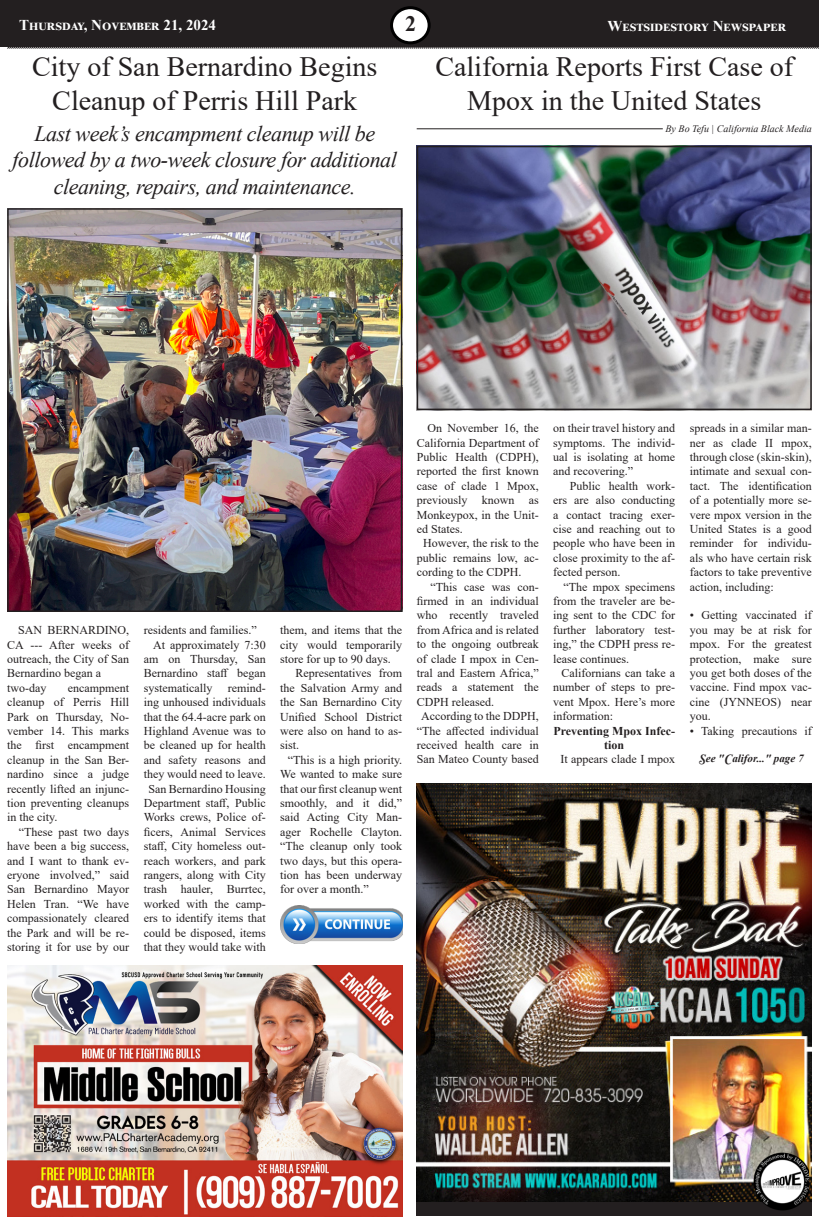
<style>
.page{position:relative;width:819px;height:1224px;background:#fff}
.page>*{position:absolute;margin:0;border:0;box-sizing:border-box;transform-origin:0 0}
.t1{font:28px/33.6px "Times New Roman";color:#231f20;text-align:center}
.t2{font:italic 22px/26.4px "Times New Roman";letter-spacing:-.02em;color:#231f20;text-align:center}
.t3{font:700 22px "Times New Roman";color:#231f20}
.t4{font:700 15px "Times New Roman";color:#fff}
.t5{font:12px/14.4px "Times New Roman";color:#231f20;text-align:justify}
.t6{font:700 12px/14.4px "Times New Roman";color:#231f20;text-align:center}
.t7{font:italic 700 11px "Times New Roman";color:#231f20}
.t8{font:italic 10px "Times New Roman";color:#231f20}
</style>
<div class="page">
<div style="left:0;top:0;width:819px;height:46px;background:#231f20"></div>
<div style="left:392px;top:8px;width:37px;height:35px;background:#fff;border-radius:50%"></div>
<div style="left:390px;top:6px;width:41px;height:38px;border:3px solid #000;border-radius:50%"></div>
<svg style="left:6px;top:44px;width:813px;height:5px"></svg>
<img style="left:7px;top:965px;width:395px;height:252px">
<div style="left:417px;top:784px;width:395px;height:432px;background:#231f20"></div>
<img style="left:417px;top:784px;width:395px;height:417px">
<img style="left:752px;top:1153px;width:56px;height:57px">
<img style="left:10px;top:211px;width:389px;height:398px">
<div style="left:7px;top:208px;width:395px;height:404px;border:2px solid #231f20"></div>
<hr style="left:417px;top:128px;width:246px;height:1px;background:#231f20">
<img style="left:420px;top:149px;width:389px;height:258px">
<div style="left:417px;top:146px;width:395px;height:264px;border:2px solid #231f20"></div>
<img style="left:280px;top:905px;width:122px;height:39px">
<p class="t4" style="left:19px;top:14px;width:198px">Thursday, November 21, 2024</p>
<h2 class="t3" style="left:405px;top:8px;width:12px">2</h2>
<p class="t4" style="left:608px;top:15px;width:180px">Westsidestory Newspaper</p>
<p class="t1" style="left:32px;top:49px;width:347px">City of San Bernardino Begins<br>Cleanup of Perris Hill Park</p>
<p class="t1" style="left:435px;top:49px;width:359px">California Reports First Case of<br>Mpox in the United States</p>
<p class="t2" style="left:34px;top:120px;width:342px">Last week’s encampment cleanup will be</p>
<p class="t2" style="left:13px;top:146px;width:386px">followed by a two-week closure for additional cleaning, repairs, and maintenance.</p>
<p class="t8" style="left:666px;top:122px;width:148px">By Bo Tefu | California Black Media</p>
<p class="t5" style="left:7px;top:623px;width:124px;text-indent:11px">SAN BERNARDINO, CA --- After weeks of outreach, the City of San Bernardino began a</p>
<p class="t5" style="left:7px;top:680px;width:41px">two-day</p>
<p class="t5" style="left:7px;top:680px;width:124px;text-indent:61px">encampment cleanup of Perris Hill Park on Thursday, No&shy;vember 14. This marks the first encampment cleanup in the San Ber&shy;nardino since a judge recently lifted an injunc&shy;tion preventing cleanups in the city.</p>
<p class="t5" style="left:7px;top:824px;width:124px;text-indent:12px">“These past two days have been a big success, and I want to thank ev&shy;eryone involved,” said San Bernardino Mayor Helen Tran. “We have compassionately cleared the Park and will be re&shy;storing it for use by our</p>
<p class="t5" style="left:144px;top:623px;width:114px">residents and families.”</p>
<p class="t5" style="left:144px;top:637px;width:124px;text-indent:9px">At approximately 7:30 am on Thursday, San Bernardino staff began systematically</p>
<p class="t5" style="left:144px;top:680px;width:124px;text-indent:84px">remind&shy;ing unhoused individuals that the 64.4-acre park on Highland Avenue was to be cleaned up for health and safety reasons and they would need to leave.</p>
<p class="t5" style="left:144px;top:781px;width:124px;text-align:center">San Bernardino Housing<br>Department staff, Public<br>Works crews, Police of&shy;ficers, Animal Services staff, City homeless out&shy;reach workers, and park rangers, along with City trash hauler, Burrtec, worked with the camp&shy;ers to identify items that could be disposed, items that they would take with</p>
<p class="t5" style="left:280px;top:623px;width:124px">them, and items that the city would temporarily store for up to 90 days.</p>
<p class="t5" style="left:280px;top:666px;width:124px;text-indent:15px">Representatives from the Salvation Army and the San Bernardino City Unified School District were also on hand to as&shy;sist.</p>
<p class="t5" style="left:280px;top:752px;width:124px;text-indent:8px">“This is a high priority.<br>We wanted to make sure that our first cleanup went smoothly, and it did,” said Acting City Man&shy;ager Rochelle Clayton. “The cleanup only took two days, but this opera&shy;tion has been underway for over a month.”</p>
<p class="t5" style="left:417px;top:421px;width:124px;text-indent:11px">On November 16, the California Department of Public Health (CDPH), reported the first known case of clade 1 Mpox, previously known as Monkeypox, in the Unit&shy;ed States.</p>
<p class="t5" style="left:417px;top:536px;width:124px;text-indent:6px">However, the risk to the public remains low, ac&shy;cording to the CDPH.</p>
<p class="t5" style="left:417px;top:579px;width:124px;text-indent:14px">“This case was con&shy;firmed in an individual who recently traveled from Africa and is related to the ongoing outbreak of clade I mpox in Cen&shy;tral and Eastern Africa,” reads a statement the CDPH released.</p>
<p class="t5" style="left:417px;top:709px;width:124px;text-align:center">According to the DDPH, “The affected individual received health care in<br>San Mateo County based</p>
<p class="t5" style="left:553px;top:421px;width:124px">on their travel history and symptoms. The individ&shy;ual is isolating at home and recovering.”</p>
<p class="t5" style="left:553px;top:478px;width:124px;text-indent:17px">Public health work&shy;ers are also conducting a contact tracing exer&shy;cise and reaching out to people who have been in close proximity to the af&shy;fected person.</p>
<p class="t5" style="left:553px;top:579px;width:124px;text-indent:10px">“The mpox specimens from the traveler are be&shy;ing sent to the CDC for further laboratory test&shy;ing,” the CDPH press re&shy;lease continues.</p>
<p class="t5" style="left:553px;top:665px;width:124px;text-indent:8px">Californians can take a number of steps to pre&shy;vent Mpox. Here’s more information:</p>
<p class="t6" style="left:553px;top:723px;width:123px">Preventing Mpox Infec&shy;tion</p>
<p class="t5" style="left:560px;top:752px;width:116px">It appears clade I mpox</p>
<p class="t5" style="left:690px;top:421px;width:124px">spreads in a similar man&shy;ner as clade II mpox, through close (skin-skin), intimate and sexual con&shy;tact. The identification of a potentially more se&shy;vere mpox version in the United States is a good reminder for individu&shy;als who have certain risk factors to take preventive action, including:</p>
<p class="t5" style="left:690px;top:608px;width:124px">• Getting vaccinated if you may be at risk for mpox. For the greatest protection, make sure you get both doses of the vaccine. Find mpox vac&shy;cine (JYNNEOS) near you.</p>
<p class="t5" style="left:690px;top:723px;width:124px">• Taking precautions if</p>
<p class="t7" style="left:699px;top:751px;width:106px">See "Califor..." page 7</p>
</div>
